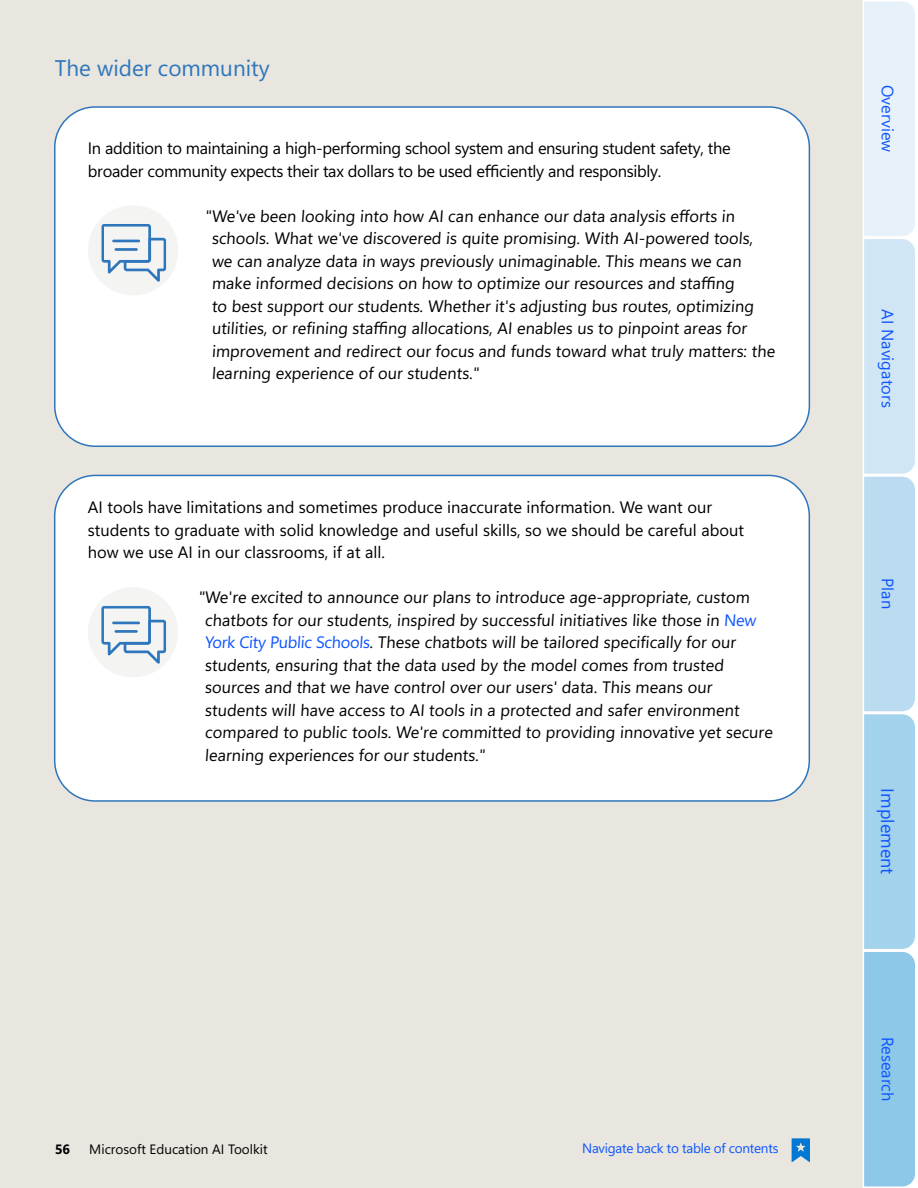
<style>
.page{position:relative;width:918px;height:1188px;background:#fff}
.page>*{position:absolute;margin:0;border:0;box-sizing:border-box;transform-origin:0 0}
.Paragraph_style__11_font__15{font:22.5px "Segoe Sans a 8000";color:#2e76bc}
.t1{font:18px "Segoe Sans a 8000";color:#0f55fe}
.Paragraph_style__11_font__15-2{font:16.5px/22.5px "Segoe Sans a 8000";color:#000}
.Paragraph_style__11_font__15-3{font:16.5px/22.5px "Segoe Sans a 8000";letter-spacing:-.02em;color:#000}
.t2{font:16.5px "Segoe Sans a 8000";color:#0f55fe}
.t3{font:13.5px "Segoe Sans a 8000";letter-spacing:-.02em;color:#0f55fe}
.t4{font:13.5px "Segoe Sans a 8000";color:#000}
.t5{font:13.5px "Segoe Sans a 8000 2 bc 0000";color:#000}
.s1{color:#0f55fe}
</style>
<div class="page">
<div style="left:0;top:0;width:863px;height:1188px;background:#e8e6df"></div>
<div style="left:55px;top:107px;width:754px;height:339px;background:#fff;border-radius:40px"></div>
<div style="left:54px;top:106px;width:756px;height:341px;border:2px solid #2e76bc;border-radius:40px"></div>
<div style="left:88px;top:205px;width:90px;height:90px;background:#f4f4f3;border-radius:50%"></div>
<svg style="left:101px;top:224px;width:65px;height:58px"></svg>
<hr style="left:112px;top:240px;width:28px;height:2px;background:#2e77bc">
<hr style="left:115px;top:248px;width:23px;height:3px;background:#2e77bc">
<div style="left:55px;top:475px;width:754px;height:326px;background:#fff;border-radius:40px"></div>
<div style="left:54px;top:475px;width:756px;height:327px;border:2px solid #2e76bc;border-radius:40px"></div>
<div style="left:88px;top:587px;width:90px;height:90px;background:#f4f4f3;border-radius:50%"></div>
<svg style="left:101px;top:606px;width:65px;height:58px"></svg>
<hr style="left:112px;top:622px;width:28px;height:2px;background:#2e77bc">
<hr style="left:115px;top:630px;width:23px;height:3px;background:#2e77bc">
<svg style="left:792px;top:1138px;width:18px;height:24px"></svg>
<svg style="left:862px;top:0;width:53px;height:1188px;background:#bdddf0"></svg>
<p class="Paragraph_style__11_font__15" style="left:55px;top:52px;width:216px">The wider community</p>
<p class="Paragraph_style__11_font__15-3" style="left:88px;top:137px;width:644px">In addition to maintaining a high-performing school system and ensuring student safety, the broader community expects their tax dollars to be used efficiently and responsibly.</p>
<p class="Paragraph_style__11_font__15-2" style="left:212px;top:204px;width:566px;text-indent:-6px">"We've been looking into how AI can enhance our data analysis efforts in schools. What we've discovered is quite promising. With AI-powered tools, we can analyze data in ways previously unimaginable. This means we can make informed decisions on how to optimize our resources and staffing<br>to best support our students. Whether it's adjusting bus routes, optimizing utilities, or refining staffing allocations, AI enables us to pinpoint areas for improvement and redirect our focus and funds toward what truly matters: the learning experience of our students."</p>
<p class="Paragraph_style__11_font__15-2" style="left:88px;top:496px;width:658px">AI tools have limitations and sometimes produce inaccurate information. We want our students to graduate with solid knowledge and useful skills, so we should be careful about how we use AI in our classrooms, if at all.</p>
<p class="Paragraph_style__11_font__15-2" style="left:205px;top:586px;width:571px;text-indent:-6px">"We're excited to announce our plans to introduce age-appropriate, custom chatbots for our students, inspired by successful initiatives like those in <span class="s1">New York City Public Schools</span>. These chatbots will be tailored specifically for our students, ensuring that the data used by the model comes from trusted sources and that we have control over our users' data. This means our students will have access to AI tools in a protected and safer environment compared to public tools. We're committed to providing innovative yet secure learning experiences for our students."</p>
<p class="t5" style="left:55px;top:1139px;width:17px">56</p>
<p class="t4" style="left:89px;top:1139px;width:180px">Microsoft Education AI Toolkit</p>
<p class="t3" style="left:582px;top:1139px;width:198px">Navigate back to table of contents</p>
<p class="t2" style="left:899px;top:85px;width:69px;rotate:90deg">Overview</p>
<p class="t2" style="left:899px;top:309px;width:100px;rotate:90deg">AI Navigators</p>
<p class="t2" style="left:899px;top:578px;width:32px;rotate:90deg">Plan</p>
<p class="t1" style="left:900px;top:788px;width:87px;rotate:90deg">Implement</p>
<p class="t2" style="left:899px;top:1037px;width:66px;rotate:90deg">Research</p>
</div>
